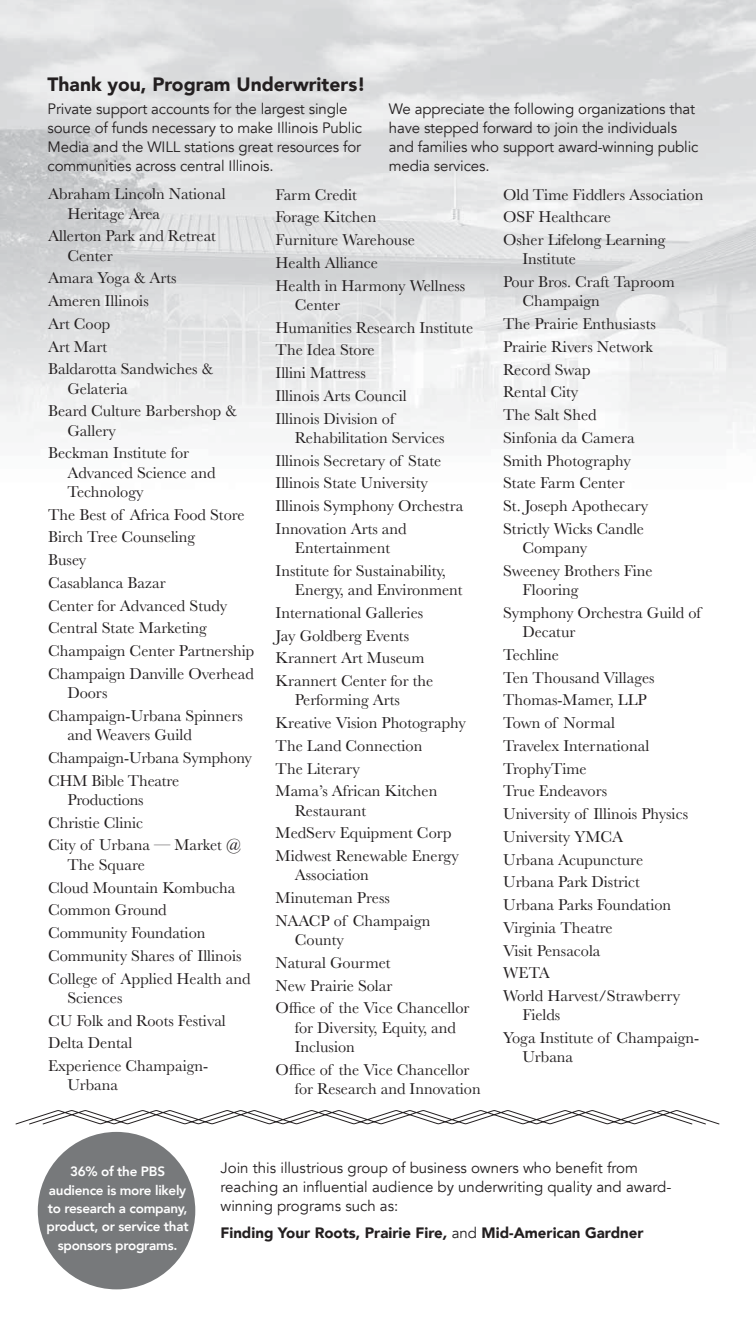
<style>
.page{position:relative;width:756px;height:1323px;background:#fff}
.page>*{position:absolute;margin:0;border:0;box-sizing:border-box;transform-origin:0 0}
.t1{font:900 19.25px "Avenir";color:#231f20}
.t2{font:16.28px/22.8px "Baskerville";color:#231f20}
.t3{font:15.05px/19.2px "Avenir";letter-spacing:-.01em;color:#231f20}
.t4{font:900 15.05px "Avenir";color:#231f20}
.t5{font:800 13.47px/18.4px "Avenir";letter-spacing:-.02em;color:#fff;text-align:center}
.s1{font-style:italic}
.s2{font-weight:400}
</style>
<div class="page">
<img style="left:0;top:0;width:756px;height:437px">
<div style="left:38px;top:1132px;width:157px;height:157px;background:#77797b;border-radius:50%"></div>
<svg style="left:15px;top:1110px;width:705px;height:15px"></svg>
<p class="t1" style="left:48px;top:67px;width:320px">Thank you, Program Underwriters!</p>
<p class="t3" style="left:48px;top:99px;width:316px">Private support accounts for the largest single source of funds necessary to make Illinois Public Media and the WILL stations great resources for communities across central Illinois.</p>
<p class="t3" style="left:389px;top:99px;width:311px">We appreciate the following organizations that have stepped forward to join the individuals and families who support award-winning public media services.</p>
<p class="t2" style="left:67px;top:185px;width:160px;line-height:19.2px;text-indent:-19px">Abraham Lincoln National<br>Heritage Area</p>
<p class="t2" style="left:67px;top:227px;width:150px;line-height:19.2px;text-indent:-19px">Allerton Park and Retreat<br>Center</p>
<p class="t2" style="left:48px;top:267px;width:166px">Amara Yoga &amp; Arts<br>Ameren Illinois<br>Art Coop<br>Art Mart<br>Baldarotta Sandwiches &amp;</p>
<p class="t2" style="left:48px;top:377px;width:190px;text-indent:19px">Gelateria<br>Beard Culture Barbershop &amp;</p>
<p class="t2" style="left:48px;top:419px;width:143px;text-indent:19px">Gallery<br>Beckman Institute for</p>
<p class="t2" style="left:67px;top:463px;width:150px;line-height:19.2px">Advanced Science and<br>Technology</p>
<p class="t2" style="left:48px;top:503px;width:208px">The Best of Africa Food Store<br>Birch Tree Counseling<br>Busey<br>Casablanca Bazar<br>Center for Advanced Study<br>Central State Marketing<br>Champaign Center Partnership<br>Champaign Danville Overhead</p>
<p class="t2" style="left:48px;top:682px;width:196px;text-indent:19px">Doors<br>Champaign-Urbana Spinners</p>
<p class="t2" style="left:48px;top:724px;width:205px;text-indent:19px">and Weavers Guild<br>Champaign-Urbana Symphony<br>CHM Bible Theatre</p>
<p class="t2" style="left:48px;top:789px;width:194px;text-indent:19px">Productions<br>Christie Clinic<br>City of Urbana — Market @</p>
<p class="t2" style="left:48px;top:853px;width:204px;text-indent:19px">The Square<br>Cloud Mountain Kombucha<br>Common Ground<br>Community Foundation<br>Community Shares of Illinois<br>College of Applied Health and</p>
<p class="t2" style="left:48px;top:986px;width:179px;text-indent:19px">Sciences<br>CU Folk and Roots Festival<br>Delta Dental<br>Experience Champaign-</p>
<p class="t2" style="left:67px;top:1074px;width:52px">Urbana</p>
<p class="t2" style="left:276px;top:183px;width:191px">Farm Credit<br>Forage Kitchen<br>Furniture Warehouse<br>Health Alliance<br>Health in Harmony Wellness</p>
<p class="t2" style="left:276px;top:293px;width:199px;text-indent:19px">Center<br>Humanities Research Institute<br>The Idea Store<br>Illini Mattress<br>Illinois Arts Council<br>Illinois Division of</p>
<p class="t2" style="left:276px;top:426px;width:189px;text-indent:19px">Rehabilitation Services<br>Illinois Secretary of State<br>Illinois State University<br>Illinois Symphony Orchestra<br>Innovation Arts and</p>
<p class="t2" style="left:276px;top:537px;width:172px;text-indent:19px">Entertainment<br>Institute for Sustainability,</p>
<p class="t2" style="left:276px;top:579px;width:189px;text-indent:19px">Energy, and Environment<br>International Galleries<br>Jay Goldberg Events<br>Krannert Art Museum<br>Krannert Center for the</p>
<p class="t2" style="left:276px;top:689px;width:192px;text-indent:19px">Performing Arts<br>Kreative Vision Photography<br>The Land Connection<br>The Literary<br>Mama’s African Kitchen</p>
<p class="t2" style="left:276px;top:799px;width:185px;text-indent:19px">Restaurant<br>MedServ Equipment Corp<br>Midwest Renewable Energy</p>
<p class="t2" style="left:276px;top:864px;width:156px;text-indent:19px">Association<br>Minuteman Press<br>NAACP of Champaign</p>
<p class="t2" style="left:276px;top:929px;width:195px;text-indent:19px">County<br>Natural Gourmet<br>New Prairie Solar<br>Office of the Vice Chancellor</p>
<p class="t2" style="left:295px;top:1018px;width:163px;line-height:19.2px">for Diversity, Equity, and<br>Inclusion</p>
<p class="t2" style="left:295px;top:1060px;width:187px;line-height:19.2px;text-indent:-19px">Office of the Vice Chancellor for Research and Innovation</p>
<p class="t2" style="left:503px;top:183px;width:202px">Old Time Fiddlers Association<br>OSF Healthcare<br>Osher Lifelong Learning</p>
<p class="t2" style="left:503px;top:248px;width:173px;text-indent:19px">Institute<br>Pour Bros. Craft Taproom</p>
<p class="t2" style="left:503px;top:290px;width:154px;text-indent:19px">Champaign<br>The Prairie Enthusiasts<br>Prairie Rivers Network<br>Record Swap<br>Rental City<br>The Salt Shed<br>Sinfonia da Camera<br>Smith Photography<br>State Farm Center<br>St. Joseph Apothecary<br>Strictly Wicks Candle</p>
<p class="t2" style="left:503px;top:537px;width:151px;text-indent:19px">Company<br>Sweeney Brothers Fine</p>
<p class="t2" style="left:503px;top:579px;width:199px;text-indent:19px">Flooring<br>Symphony Orchestra Guild of</p>
<p class="t2" style="left:503px;top:621px;width:186px;text-indent:19px">Decatur<br>Techline<br>Ten Thousand Villages<br>Thomas-Mamer, LLP<br>Town of Normal<br>Travelex International<br>TrophyTime<br>True Endeavors<br>University of Illinois Physics<br>University YMCA<br>Urbana Acupuncture<br>Urbana Park District<br>Urbana Parks Foundation<br>Virginia Theatre<br>Visit Pensacola<br>WETA<br>World Harvest/Strawberry</p>
<p class="t2" style="left:503px;top:1004px;width:198px;text-indent:19px">Fields<br>Yoga Institute of Champaign-</p>
<p class="t2" style="left:522px;top:1046px;width:52px">Urbana</p>
<p class="t5" style="left:47px;top:1162px;width:144px">36% of the PBS audience is more likely to research a company, product, or service that sponsors programs.</p>
<p class="t3" style="left:220px;top:1158px;width:452px">Join this illustrious group of business owners who benefit from reaching an influential audience by underwriting quality and award&shy;winning programs such as:</p>
<p class="t4" style="left:220px;top:1220px;width:425px">Finding Your Roots, Prairie Fire<span class="s1">,</span> <span class="s2">and</span> Mid-American Gardner</p>
</div>
